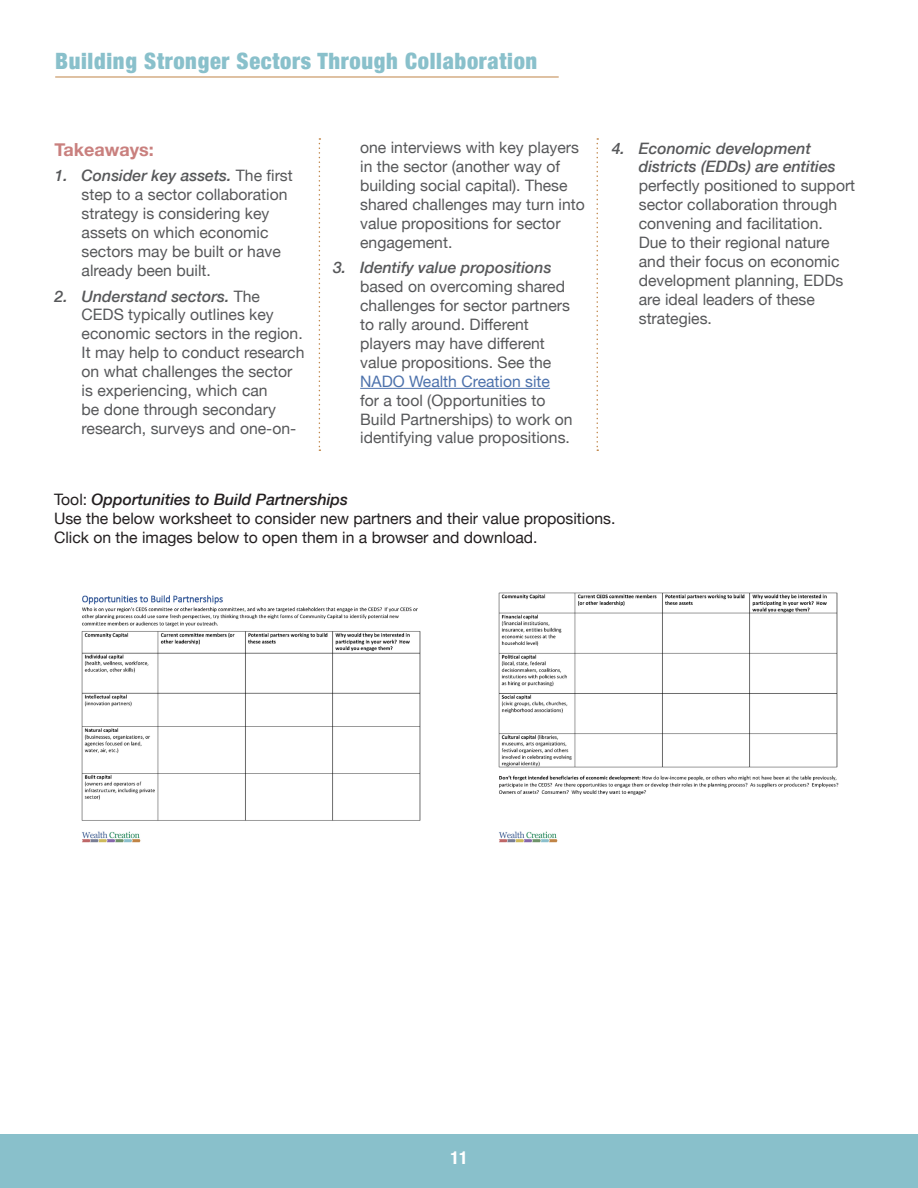
<style>
.page{position:relative;width:918px;height:1188px;background:#fff}
.page>*{position:absolute;margin:0;border:0;box-sizing:border-box;transform-origin:0 0}
.t1{font:900 condensed 22.5px "Helvetica Neue";letter-spacing:.03em;color:#89c0cb}
.text_2{font:700 18px "Helvetica Neue";color:#c9807e}
.t2{font:700 condensed 18px "Helvetica Neue";color:#fff}
.t3{font:15.75px/18.9px "Helvetica Neue";color:#57585a}
.t4{font:15.75px/18.9px "Helvetica Neue";color:#231f20}
.t5{font:italic 500 15.75px "Helvetica Neue";color:#231f20}
.s1{font-weight:500;font-style:italic}
.s2{color:#4d72ac}
.s3{font-weight:400;font-style:normal}
</style>
<div class="page">
<div style="left:0;top:1134px;width:918px;height:54px;background:#89c0cb"></div>
<hr style="left:55px;top:77px;width:504px;height:1px;background:#c08547">
<hr style="left:360px;top:388px;width:190px;height:1px;background:#4d72ac">
<svg style="left:319px;top:138px;width:1px;height:313px"></svg>
<svg style="left:597px;top:138px;width:1px;height:313px"></svg>
<img style="left:81px;top:595px;width:340px;height:248px">
<img style="left:498px;top:592px;width:341px;height:251px">
<h1 class="t1" style="left:55px;top:43px;width:484px">Building Stronger Sectors Through Collaboration</h1>
<p class="text_2" style="left:55px;top:135px;width:101px">Takeaways:</p>
<p class="t3" style="left:82px;top:167px;width:213px;text-indent:-27px"><span class="s1">1. Consider key assets.</span> The first step to a sector collaboration strategy is considering key assets on which economic sectors may be built or have already been built.</p>
<p class="t3" style="left:82px;top:287px;width:224px;text-indent:-27px"><span class="s1">2. Understand sectors.</span> The<br>CEDS typically outlines key economic sectors in the region.<br>It may help to conduct research on what challenges the sector is experiencing, which can<br>be done through secondary research, surveys and one-on-</p>
<p class="t3" style="left:360px;top:139px;width:226px">one interviews with key players in the sector (another way of building social capital). These shared challenges may turn into value propositions for sector engagement.</p>
<p class="t3" style="left:360px;top:259px;width:214px;text-indent:-27px"><span class="s1">3. Identify value propositions </span>based on overcoming shared challenges for sector partners to rally around. Different players may have different value propositions. See the<br><span class="s2">NADO Wealth Creation site </span>for a tool (Opportunities to<br>Build Partnerships) to work on identifying value propositions.</p>
<p class="t3" style="left:639px;top:139px;width:218px;text-indent:-27px"><span class="s1">4. Economic development districts (EDDs) are entities </span>perfectly positioned to support sector collaboration through convening and facilitation.<br>Due to their regional nature and their focus on economic development planning, EDDs are ideal leaders of these strategies.</p>
<p class="t5" style="left:54px;top:486px;width:296px"><span class="s3">Tool:</span> Opportunities to Build Partnerships</p>
<p class="t4" style="left:54px;top:510px;width:563px">Use the below worksheet to consider new partners and their value propositions.<br>Click on the images below to open them in a browser and download.</p>
<p class="t2" style="left:450px;top:1143px;width:19px">11</p>
</div>
